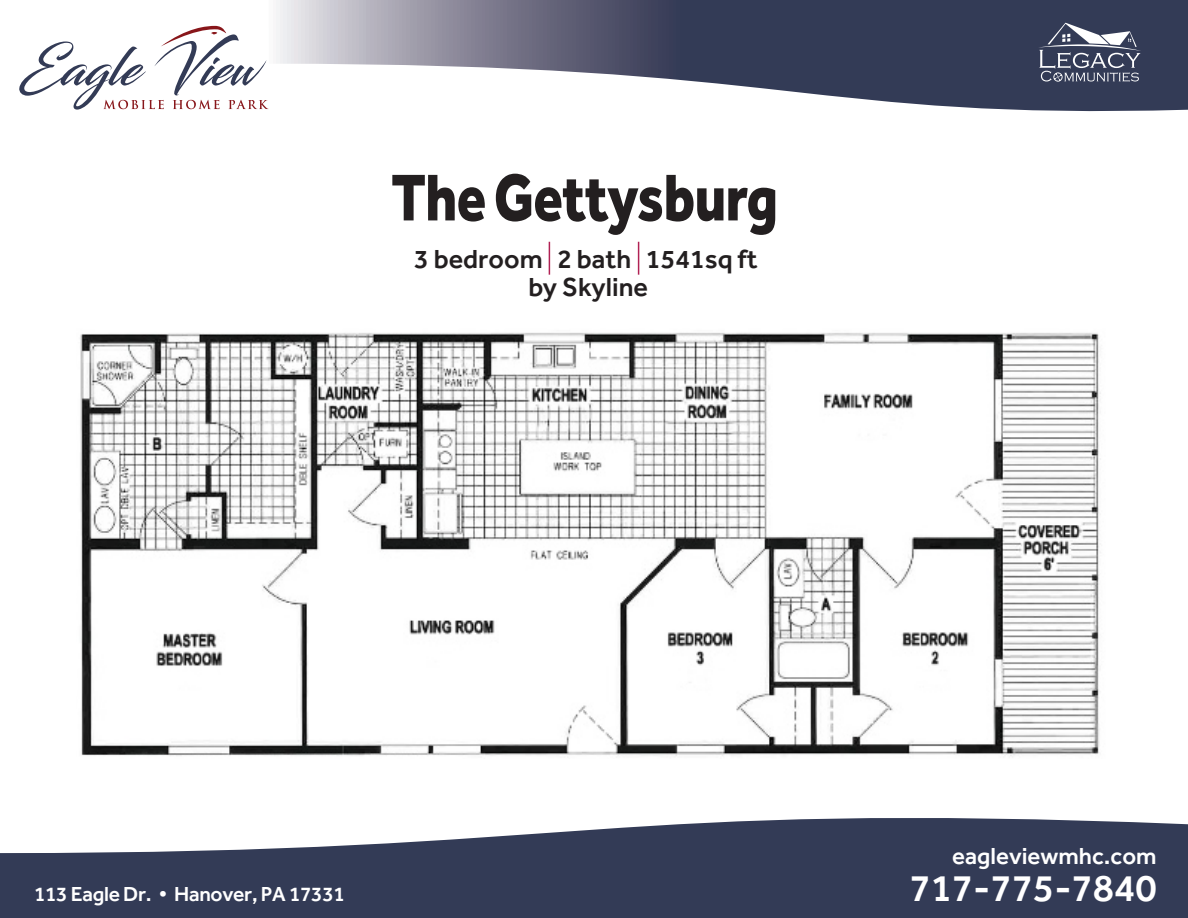
<style>
.page{position:relative;width:1188px;height:918px;background:#fff}
.page>*{position:absolute;margin:0;border:0;box-sizing:border-box;transform-origin:0 0}
.t1{font:800 68.25px "Effra";letter-spacing:-.01em;color:#231f20;scale:.81 1}
.t2{font:500 39px "Effra";color:#fff}
.t3{font:500 27px/28.5px "Effra";color:#231f20;text-align:center}
.t4{font:500 24px "Effra";color:#fff}
.t5{font:500 21px "Effra";letter-spacing:-.015em;color:#fff}
</style>
<div class="page">
<svg style="left:0;top:818px;width:1188px;height:100px;background:#52586f"></svg>
<svg style="left:276px;top:0;width:912px;height:112px"></svg>
<svg style="left:1038px;top:23px;width:103px;height:59px;background:#61677c"></svg>
<svg style="left:19px;top:26px;width:250px;height:84px"></svg>
<hr style="left:549px;top:242px;width:1px;height:33px;background:#b12254">
<hr style="left:638px;top:242px;width:1px;height:33px;background:#b12254">
<img style="left:80px;top:332px;width:1021px;height:425px">
<h1 class="t1" style="left:391px;top:155px;width:479px">The Gettysburg</h1>
<p class="t3" style="left:414px;top:244px;width:345px">3 bedroom 2 bath 1541sq ft by Skyline</p>
<p class="t5" style="left:34px;top:882px;width:312px">113 Eagle Dr. • Hanover, PA 17331</p>
<p class="t4" style="left:952px;top:841px;width:206px">eagleviewmhc.com</p>
<h2 class="t2" style="left:909px;top:865px;width:249px">717-775-7840</h2>
</div>
